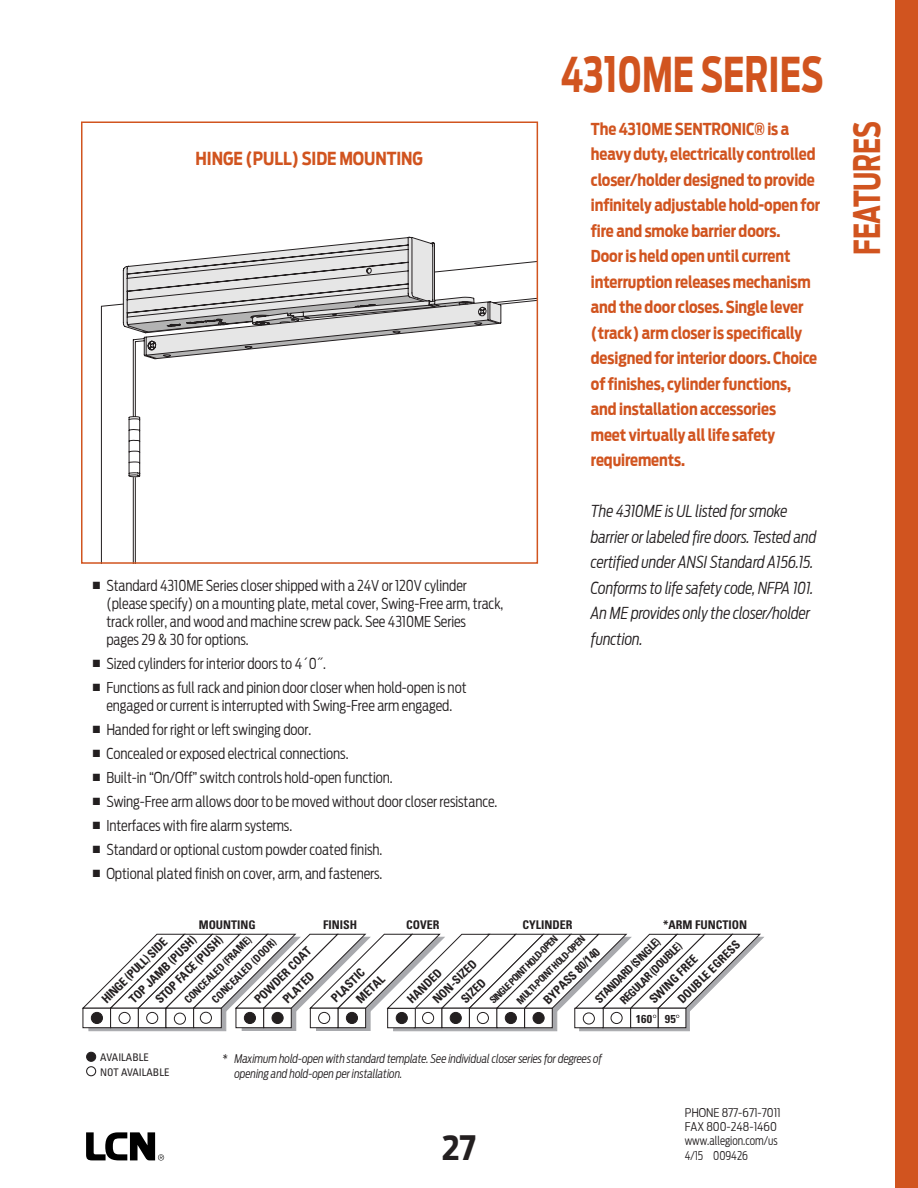
<style>
.page{position:relative;width:918px;height:1188px;background:#fff}
.page>*{position:absolute;margin:0;border:0;box-sizing:border-box;transform-origin:0 0}
.t1{font:700 48px "Antenna Cond";color:#d1541f;scale:.8 1}
.t2{font:700 36px "Antenna Cond";letter-spacing:-.005em;color:#d1541f;scale:.8 1}
.t3{font:700 33px "Antenna Cond";color:#231f20}
.t4{font:700 18px "Antenna Cond";letter-spacing:-.005em;color:#d1541f;scale:.94 1}
.t5{font:700 16.5px/25.5px "Antenna Cond";letter-spacing:-.005em;color:#d1541f;scale:.94 1}
.t6{font:italic 300 16.5px/25.5px "Antenna Cond";letter-spacing:-.005em;color:#231f20;scale:.94 1}
.t7{font:300 15px/18px "Antenna Cond";letter-spacing:-.005em;color:#231f20;scale:.94 1}
.t8{font:700 condensed 12px/18.8px "Univers";color:#231f20}
.t9{font:italic 300 12px/15px "Antenna Cond";letter-spacing:-.005em;color:#231f20;scale:.94 1}
.t10{font:300 12px/14.4px "Antenna Cond";color:#231f20}
.t11{font:700 condensed 11.85px "Univers";color:#231f20}
.t12{font:700 condensed 11.4px "Univers";color:#231f20;scale:1.06 1}
.t13{font:700 condensed 11.25px/18.6px "Univers";color:#231f20}
.t14{font:700 condensed 10.5px/19.5px "Univers";color:#231f20}
.t15{font:condensed 10.5px/15px "Univers";color:#231f20}
.t16{font:700 condensed 9.75px/19.4px "Univers";color:#231f20}
</style>
<div class="page">
<div style="left:896px;top:0;width:22px;height:1188px;background:#d1541f"></div>
<svg style="left:86px;top:1132px;width:78px;height:29px"></svg>
<svg style="left:101px;top:237px;width:314px;height:324px"></svg>
<svg style="left:101px;top:238px;width:434px;height:121px"></svg>
<div style="left:81px;top:122px;width:457px;height:442px;border:2px solid #d1541f"></div>
<div style="left:393px;top:1011px;width:164px;height:20px;background:#87878a;border:1px solid #a8a9ad"></div>
<div style="left:89px;top:1011px;width:137px;height:20px;background:#8b8b8f;border:1px solid #a8a9ad"></div>
<div style="left:579px;top:1011px;width:111px;height:20px;background:#8b8b8f;border:1px solid #a8a9ad"></div>
<svg style="left:244px;top:1028px;width:50px;height:1px"></svg>
<div style="left:242px;top:1011px;width:54px;height:20px;border:1px solid #a8a9ad"></div>
<svg style="left:318px;top:1028px;width:50px;height:1px"></svg>
<div style="left:316px;top:1011px;width:54px;height:20px;border:1px solid #a8a9ad"></div>
<svg style="left:82px;top:934px;width:682px;height:94px"></svg>
<div style="left:87px;top:1052px;width:9px;height:9px;background:#231f20;border-radius:50%"></div>
<div style="left:86px;top:1052px;width:10px;height:10px;border:1px solid #231f20;border-radius:50%"></div>
<div style="left:86px;top:1066px;width:10px;height:10px;border:1px solid #231f20;border-radius:50%"></div>
<p class="t4" style="left:196px;top:148px;width:243px">HINGE (PULL) SIDE MOUNTING</p>
<p class="t7" style="left:106px;top:576px;width:424px;text-indent:-14px">■ Standard 4310ME Series closer shipped with a 24V or 120V cylinder (please specify) on a mounting plate, metal cover, Swing-Free arm, track, track roller, and wood and machine screw pack. See 4310ME Series<br>pages 29 &amp; 30 for options.</p>
<p class="t7" style="left:93px;top:654px;width:249px">■ Sized cylinders for interior doors to 4´0˝.</p>
<p class="t7" style="left:93px;top:678px;width:399px;text-align:center">■ Functions as full rack and pinion door closer when hold-open is not engaged or current is interrupted with Swing-Free arm engaged.</p>
<p class="t7" style="left:93px;top:720px;width:234px">■ Handed for right or left swinging door.</p>
<p class="t7" style="left:93px;top:744px;width:273px">■ Concealed or exposed electrical connections.</p>
<p class="t7" style="left:93px;top:768px;width:320px">■ Built-in “On/Off” switch controls hold-open function.</p>
<p class="t7" style="left:93px;top:792px;width:432px">■ Swing-Free arm allows door to be moved without door closer resistance.</p>
<p class="t7" style="left:93px;top:816px;width:214px">■ Interfaces with fire alarm systems.</p>
<p class="t7" style="left:93px;top:840px;width:309px">■ Standard or optional custom powder coated finish.</p>
<p class="t7" style="left:93px;top:864px;width:310px">■ Optional plated finish on cover, arm, and fasteners.</p>
<h1 class="t1" style="left:561px;top:46px;width:330px">4310ME SERIES</h1>
<p class="t5" style="left:591px;top:116px;width:245px">The 4310ME SENTRONIC® is a heavy duty, electrically controlled closer/holder designed to provide infinitely adjustable hold-open for fire and smoke barrier doors.<br>Door is held open until current interruption releases mechanism and the door closes. Single lever (track) arm closer is specifically designed for interior doors. Choice of finishes, cylinder functions, and installation accessories<br>meet virtually all life safety requirements.</p>
<p class="t6" style="left:591px;top:498px;width:242px">The 4310ME is UL listed for smoke barrier or labeled fire doors. Tested and certified under ANSI Standard A156.15.<br>Conforms to life safety code, NFPA 101.<br>An ME provides only the closer/holder function.</p>
<p class="t11" style="left:199px;top:917px;width:58px">MOUNTING</p>
<p class="t8" style="left:323px;top:915px;width:36px">FINISH</p>
<p class="t8" style="left:406px;top:915px;width:35px">COVER</p>
<p class="t8" style="left:522px;top:915px;width:52px">CYLINDER</p>
<p class="t8" style="left:663px;top:915px;width:85px">*ARM FUNCTION</p>
<p class="t8" style="left:249px;top:994px;width:76px;line-height:20.1px;text-align:center;rotate:-45deg">POWDER COAT<br>PLATED</p>
<p class="t8" style="left:125px;top:994px;width:91px;rotate:-45deg">TOP JAMB (PUSH)</p>
<p class="t8" style="left:151px;top:995px;width:91px;rotate:-45deg">STOP FACE (PUSH)</p>
<p class="t16" style="left:498px;top:982px;width:94px;text-indent:-19px;rotate:-45deg">SINGLE POINT HOLD-OPEN<br>MULTI-POINT HOLD-OPEN</p>
<p class="t14" style="left:193px;top:981px;width:88px;text-indent:-19px;rotate:-45deg">CONCEALED (FRAME)<br>CONCEALED (DOOR)</p>
<p class="t13" style="left:602px;top:983px;width:84px;text-indent:-17px;rotate:-45deg">STANDARD (SINGLE)<br>REGULAR (DOUBLE)</p>
<p class="t8" style="left:97px;top:995px;width:89px;rotate:-45deg">HINGE (PULL) SIDE</p>
<p class="t8" style="left:659px;top:980px;width:84px;line-height:19.8px;text-indent:-20px;rotate:-45deg">SWING FREE<br>DOUBLE EGRESS</p>
<p class="t8" style="left:539px;top:995px;width:75px;rotate:-45deg">BYPASS 80/140</p>
<p class="t8" style="left:416px;top:982px;width:58px;line-height:18px;text-indent:-18px;rotate:-45deg">HANDED<br>NON-SIZED</p>
<p class="t8" style="left:338px;top:981px;width:36px;text-indent:-17px;rotate:-45deg">PLASTIC<br>METAL</p>
<p class="t8" style="left:456px;top:995px;width:31px;rotate:-45deg">SIZED</p>
<p class="t15" style="left:100px;top:1049px;width:71px">AVAILABLE<br>NOT AVAILABLE</p>
<p class="t9" style="left:234px;top:1051px;width:393px;text-indent:-12px">* Maximum hold-open with standard template. See individual closer series for degrees of opening and hold-open per installation.</p>
<h3 class="t3" style="left:442px;top:1129px;width:35px">27</h3>
<p class="t12" style="left:636px;top:1012px;width:39px">160 95</p>
<p class="t10" style="left:685px;top:1105px;width:98px">PHONE 877-671-7011<br>FAX 800-248-1460 www.allegion.com/us<br>4/15 009426</p>
<h2 class="t2" style="left:846px;top:255px;width:168px;rotate:-90deg">FEATURES</h2>
</div>
